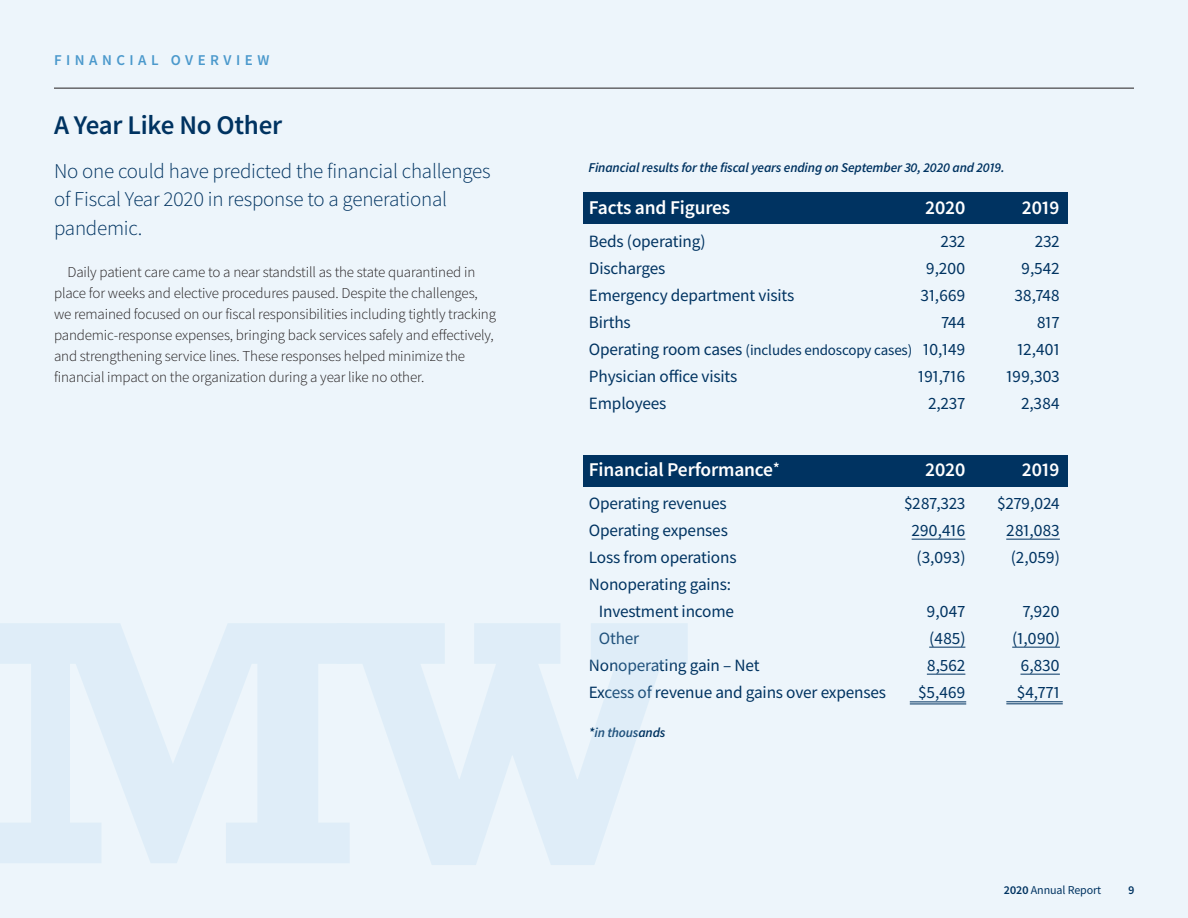
<style>
.page{position:relative;width:1188px;height:918px;background:#edf5fb}
.page>*{position:absolute;margin:0;border:0;box-sizing:border-box;transform-origin:0 0}
.t1{font:600 27px "Source Sans Pro";letter-spacing:-.01em;color:#003361}
.t2{font:300 21px/28.5px "Source Sans Pro";letter-spacing:-.01em;color:#003361}
.t3{font:600 19.5px "Source Sans Pro";letter-spacing:-.01em;color:#fff}
.t4{font:17.25px "Source Sans Pro";letter-spacing:-.01em;color:#003361}
.t5{font:300 15px/21px "Source Sans Pro";letter-spacing:-.01em;color:#231f20}
.t6{font:600 15px "Source Sans Pro";letter-spacing:.3em;color:#4b99cc}
.t7{font:italic 600 13.5px "Source Sans Pro";letter-spacing:-.01em;color:#003361}
.t8{font:12px "Source Sans Pro";letter-spacing:-.01em;color:#003361}
.t9{font:600 12px "Source Sans Pro";color:#003361}
.s1{font-size:15px}
.s2{font-weight:600}
</style>
<div class="page">
<hr style="left:54px;top:88px;width:1080px;height:1px;background:#231f20">
<div style="left:584px;top:192px;width:484px;height:31px;background:#003361"></div>
<div style="left:583px;top:455px;width:484px;height:32px;background:#003361"></div>
<hr style="left:912px;top:539px;width:53px;height:1px;background:#003361">
<hr style="left:1006px;top:539px;width:54px;height:1px;background:#003361">
<hr style="left:929px;top:647px;width:36px;height:1px;background:#003361">
<hr style="left:1012px;top:647px;width:48px;height:1px;background:#003361">
<hr style="left:927px;top:674px;width:38px;height:1px;background:#003361">
<hr style="left:1021px;top:674px;width:39px;height:1px;background:#003361">
<hr style="left:910px;top:702px;width:56px;height:1px;background:#003361">
<hr style="left:910px;top:704px;width:56px;height:1px;background:#003361">
<hr style="left:1006px;top:701px;width:57px;height:1px;background:#003361">
<hr style="left:1006px;top:703px;width:57px;height:1px;background:#003361">
<svg style="left:0;top:623px;width:337px;height:240px;fill:#dfedf8"></svg>
<svg style="left:337px;top:623px;width:351px;height:242px;fill:#dfedf8"></svg>
<p class="t6" style="left:54px;top:50px;width:217px">FINANCIAL OVERVIEW</p>
<p class="t1" style="left:54px;top:107px;width:230px">A Year Like No Other</p>
<p class="t2" style="left:54px;top:157px;width:438px">No one could have predicted the financial challenges</p>
<p class="t7" style="left:589px;top:159px;width:418px">Financial results for the fiscal years ending on September 30, 2020 and 2019.</p>
<p class="t2" style="left:54px;top:185px;width:395px">of Fiscal Year 2020 in response to a generational pandemic.</p>
<p class="t5" style="left:54px;top:261px;width:444px;text-indent:14px">Daily patient care came to a near standstill as the state quarantined in place for weeks and elective procedures paused. Despite the challenges, we remained focused on our fiscal responsibilities including tightly tracking pandemic-response expenses, bringing back services safely and effectively, and strengthening service lines. These responses helped minimize the financial impact on the organization during a year like no other.</p>
<p class="t3" style="left:589px;top:194px;width:143px">Facts and Figures</p>
<p class="t3" style="left:925px;top:194px;width:42px">2020</p>
<p class="t3" style="left:1022px;top:194px;width:40px">2019</p>
<p class="t4" style="left:589px;top:230px;width:118px">Beds (operating)</p>
<p class="t4" style="left:940px;top:230px;width:27px">232</p>
<p class="t4" style="left:1035px;top:230px;width:27px">232</p>
<p class="t4" style="left:589px;top:257px;width:78px">Discharges</p>
<p class="t4" style="left:926px;top:257px;width:41px">9,200</p>
<p class="t4" style="left:1021px;top:257px;width:40px">9,542</p>
<p class="t4" style="left:589px;top:284px;width:207px">Emergency department visits</p>
<p class="t4" style="left:920px;top:284px;width:47px">31,669</p>
<p class="t4" style="left:1015px;top:284px;width:47px">38,748</p>
<p class="t4" style="left:589px;top:311px;width:43px">Births</p>
<p class="t4" style="left:941px;top:311px;width:26px">744</p>
<p class="t4" style="left:1037px;top:311px;width:25px">817</p>
<p class="t4" style="left:589px;top:338px;width:378px">Operating room cases <span class="s1">(includes endoscopy cases)</span> 10,149</p>
<p class="t4" style="left:1017px;top:338px;width:44px">12,401</p>
<p class="t4" style="left:589px;top:365px;width:150px">Physician office visits</p>
<p class="t4" style="left:918px;top:365px;width:49px">191,716</p>
<p class="t4" style="left:1006px;top:365px;width:55px">199,303</p>
<p class="t4" style="left:589px;top:392px;width:79px">Employees</p>
<p class="t4" style="left:928px;top:392px;width:39px">2,237</p>
<p class="t4" style="left:1021px;top:392px;width:40px">2,384</p>
<p class="t3" style="left:589px;top:457px;width:192px">Financial Performance<sup>*</sup></p>
<p class="t3" style="left:925px;top:457px;width:42px">2020</p>
<p class="t3" style="left:1022px;top:457px;width:40px">2019</p>
<p class="t4" style="left:589px;top:492px;width:139px">Operating revenues</p>
<p class="t4" style="left:904px;top:492px;width:63px">$287,323</p>
<p class="t4" style="left:997px;top:492px;width:64px">$279,024</p>
<p class="t4" style="left:589px;top:519px;width:141px">Operating expenses</p>
<p class="t4" style="left:912px;top:519px;width:55px">290,416</p>
<p class="t4" style="left:1006px;top:519px;width:55px">281,083</p>
<p class="t4" style="left:589px;top:546px;width:149px">Loss from operations</p>
<p class="t4" style="left:917px;top:546px;width:50px">(3,093)</p>
<p class="t4" style="left:1011px;top:546px;width:51px">(2,059)</p>
<p class="t4" style="left:589px;top:573px;width:144px">Nonoperating gains:</p>
<p class="t4" style="left:599px;top:600px;width:137px">Investment income</p>
<p class="t4" style="left:927px;top:600px;width:41px">9,047</p>
<p class="t4" style="left:1022px;top:600px;width:39px">7,920</p>
<p class="t4" style="left:599px;top:627px;width:42px">Other</p>
<p class="t4" style="left:929px;top:627px;width:38px">(485)</p>
<p class="t4" style="left:1012px;top:627px;width:49px">(1,090)</p>
<p class="t4" style="left:589px;top:654px;width:172px">Nonoperating gain – Net</p>
<p class="t4" style="left:927px;top:654px;width:40px">8,562</p>
<p class="t4" style="left:1021px;top:654px;width:41px">6,830</p>
<p class="t4" style="left:589px;top:681px;width:299px">Excess of revenue and gains over expenses</p>
<p class="t4" style="left:918px;top:681px;width:49px">$5,469</p>
<p class="t4" style="left:1017px;top:681px;width:45px">$4,771</p>
<p class="t7" style="left:589px;top:724px;width:78px">*in thousands</p>
<p class="t8" style="left:1004px;top:882px;width:99px"><span class="s2">2020</span> Annual Report</p>
<p class="t9" style="left:1128px;top:882px;width:8px">9</p>
</div>
